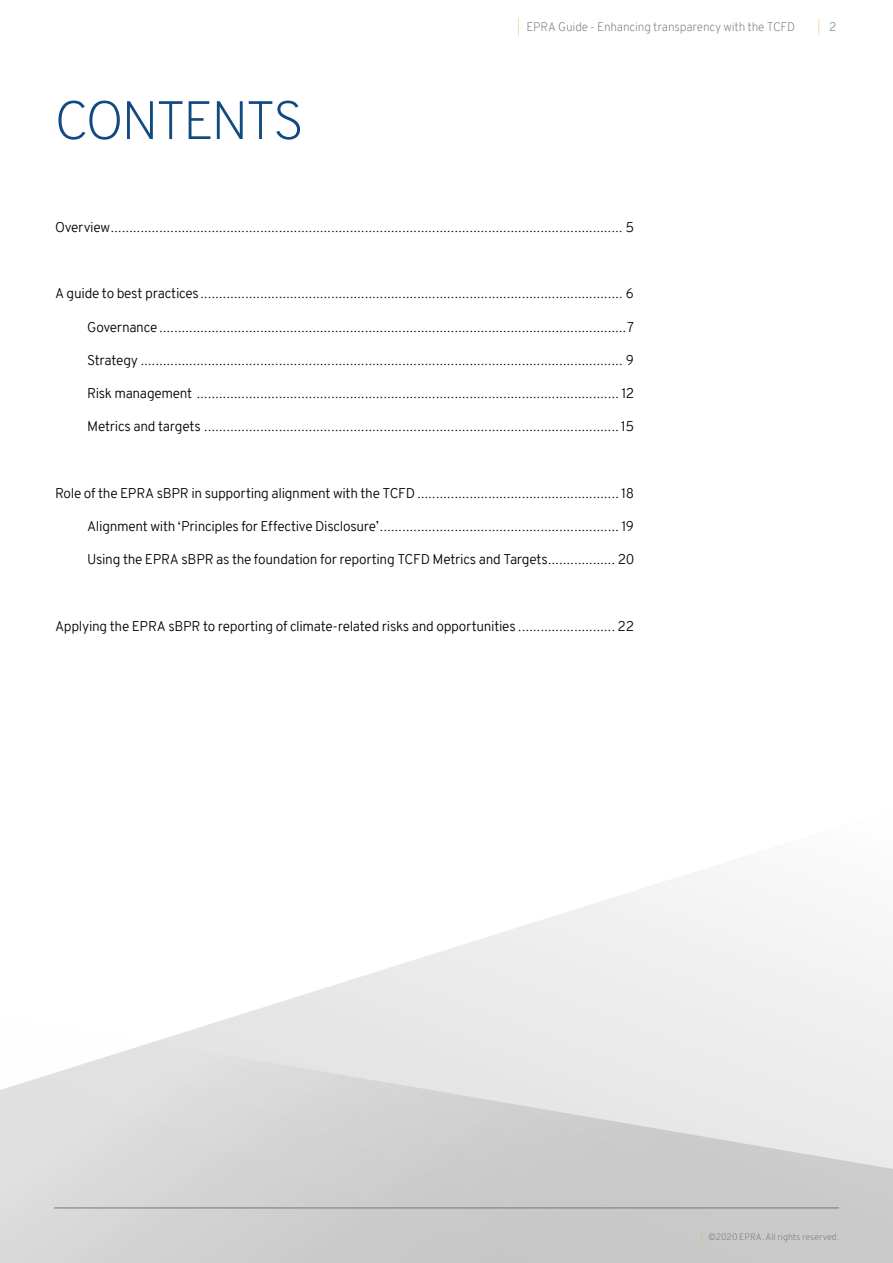
<style>
.page{position:relative;width:893px;height:1263px;background:#fff}
.page>*{position:absolute;margin:0;border:0;box-sizing:border-box;transform-origin:0 0}
.t1{font:200 54px "Overpass";letter-spacing:-.06em;color:#104a80}
.t2{font:300 13.8px "Overpass";letter-spacing:-.02em;color:#000}
.t3{font:200 12px "Overpass";letter-spacing:-.015em;color:#757677}
.t4{font:200 12px "Overpass";color:#e8a721;scale:.5 1}
.t5{font:300 11.4px "Overpass";color:#000}
.t6{font:200 9px "Overpass";color:#757677}
.s1{color:#e8a721}
.s2{color:#757677}
.s3{font-size:13.8px}
.s4{font-size:11.4px}
</style>
<div class="page">
<svg style="left:237px;top:880px;width:656px;height:136px"></svg>
<svg style="left:0;top:1016px;width:893px;height:247px;background:#d9d9d9"></svg>
<hr style="left:54px;top:1208px;width:785px;height:1px;background:#757677">
<h1 class="t1" style="left:54px;top:82px;width:251px">CONTENTS</h1>
<p class="t3" style="left:518px;top:18px;width:279px"><span class="s1">|</span> EPRA Guide - Enhancing transparency with the TCFD</p>
<p class="t4" style="left:818px;top:18px;width:38px">| <span class="s2">2</span></p>
<p class="t5" style="left:55px;top:220px;width:581px"><span class="s3">Overview</span>......................................................................................................................................... <span class="s3">5</span></p>
<p class="t5" style="left:55px;top:286px;width:581px"><span class="s3">A guide to best practices</span>................................................................................................................. <span class="s3">6</span></p>
<p class="t5" style="left:87px;top:320px;width:548px"><span class="s3">Governance</span>.............................................................................................................................<span class="s3">7</span></p>
<p class="t5" style="left:87px;top:353px;width:548px"><span class="s3">Strategy</span> ................................................................................................................................. <span class="s3">9</span></p>
<p class="t5" style="left:87px;top:386px;width:548px"><span class="s3">Risk management</span> ................................................................................................................. <span class="s3">12</span></p>
<p class="t5" style="left:87px;top:419px;width:548px"><span class="s3">Metrics and targets</span> ............................................................................................................... <span class="s3">15</span></p>
<p class="t5" style="left:55px;top:486px;width:581px"><span class="s3">Role of the EPRA sBPR in supporting alignment with the TCFD</span> ...................................................... <span class="s3">18</span></p>
<p class="t5" style="left:87px;top:519px;width:548px"><span class="s3">Alignment with ‘Principles for Effective Disclosure’</span>................................................................ <span class="s3">19</span></p>
<p class="t2" style="left:87px;top:550px;width:549px">Using the EPRA sBPR as the foundation for reporting TCFD Metrics and Targets<span class="s4">..................</span> 20</p>
<p class="t2" style="left:55px;top:616px;width:581px">Applying the EPRA sBPR to reporting of climate-related risks and opportunities <span class="s4">..........................</span> 22</p>
<p class="t6" style="left:701px;top:1231px;width:139px"><span class="s1">|</span> ©2020 EPRA. All rights reserved.</p>
</div>
